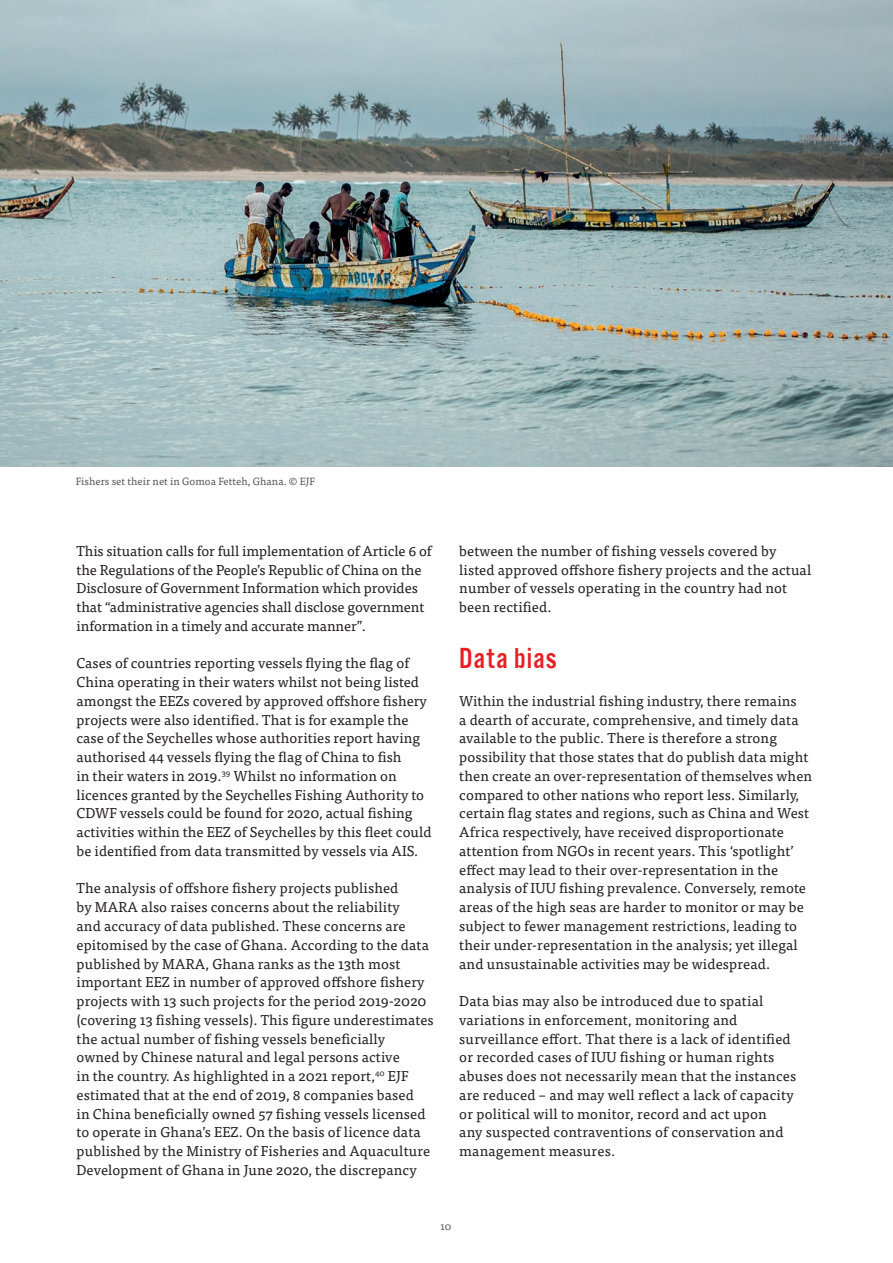
<style>
.page{position:relative;width:893px;height:1263px;background:#fff}
.page>*{position:absolute;margin:0;border:0;box-sizing:border-box;transform-origin:0 0}
.t1{font:30px "Alternate Got No 3 D";letter-spacing:.03em;color:#e81e24}
.t2{font:14.25px/18.8px "Tisa Pro";letter-spacing:.01em;color:#231f20}
.t3{font:10.5px "Tisa Pro";letter-spacing:.005em;color:#57585a}
</style>
<div class="page">
<img style="left:0;top:0;width:893px;height:466px">
<p class="t3" style="left:76px;top:473px;width:241px">Fishers set their net in Gomoa Fetteh, Ghana. © EJF</p>
<p class="t2" style="left:77px;top:541px;width:357px">This situation calls for full implementation of Article 6 of the Regulations of the People’s Republic of China on the Disclosure of Government Information which provides that “administrative agencies shall disclose government information in a timely and accurate manner”.</p>
<p class="t2" style="left:77px;top:653px;width:357px">Cases of countries reporting vessels flying the flag of China operating in their waters whilst not being listed amongst the EEZs covered by approved offshore fishery projects were also identified. That is for example the case of the Seychelles whose authorities report having authorised 44 vessels flying the flag of China to fish<br>in their waters in 2019.<sup>39</sup> Whilst no information on licences granted by the Seychelles Fishing Authority to CDWF vessels could be found for 2020, actual fishing activities within the EEZ of Seychelles by this fleet could be identified from data transmitted by vessels via AIS.</p>
<p class="t2" style="left:77px;top:878px;width:359px">The analysis of offshore fishery projects published<br>by MARA also raises concerns about the reliability<br>and accuracy of data published. These concerns are epitomised by the case of Ghana. According to the data published by MARA, Ghana ranks as the 13th most important EEZ in number of approved offshore fishery projects with 13 such projects for the period 2019-2020 (covering 13 fishing vessels). This figure underestimates the actual number of fishing vessels beneficially<br>owned by Chinese natural and legal persons active<br>in the country. As highlighted in a 2021 report,<sup>40</sup> EJF estimated that at the end of 2019, 8 companies based<br>in China beneficially owned 57 fishing vessels licensed to operate in Ghana’s EEZ. On the basis of licence data published by the Ministry of Fisheries and Aquaculture Development of Ghana in June 2020, the discrepancy</p>
<p class="t2" style="left:459px;top:541px;width:353px">between the number of fishing vessels covered by listed approved offshore fishery projects and the actual number of vessels operating in the country had not been rectified.</p>
<p class="t1" style="left:459px;top:643px;width:99px">Data bias</p>
<p class="t2" style="left:459px;top:691px;width:354px">Within the industrial fishing industry, there remains<br>a dearth of accurate, comprehensive, and timely data available to the public. There is therefore a strong possibility that those states that do publish data might then create an over-representation of themselves when compared to other nations who report less. Similarly, certain flag states and regions, such as China and West Africa respectively, have received disproportionate attention from NGOs in recent years. This ‘spotlight’ effect may lead to their over-representation in the analysis of IUU fishing prevalence. Conversely, remote areas of the high seas are harder to monitor or may be subject to fewer management restrictions, leading to their under-representation in the analysis; yet illegal and unsustainable activities may be widespread.</p>
<p class="t2" style="left:459px;top:991px;width:339px">Data bias may also be introduced due to spatial variations in enforcement, monitoring and surveillance effort. That there is a lack of identified or recorded cases of IUU fishing or human rights abuses does not necessarily mean that the instances are reduced – and may well reflect a lack of capacity or political will to monitor, record and act upon<br>any suspected contraventions of conservation and management measures.</p>
<p class="t3" style="left:441px;top:1218px;width:12px">10</p>
</div>
